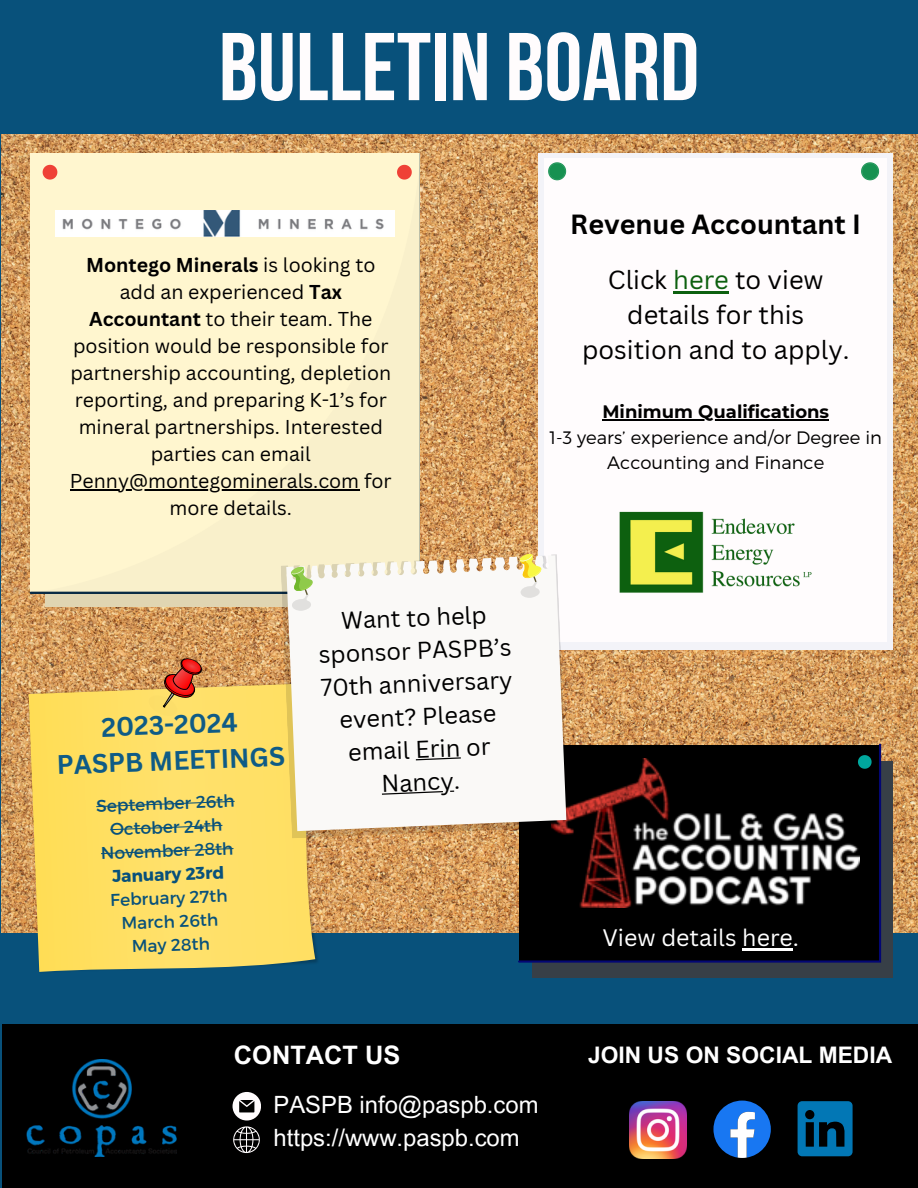
<style>
.page{position:relative;width:918px;height:1188px;background:#08517b}
.page>*{position:absolute;margin:0;border:0;box-sizing:border-box;transform-origin:0 0}
.t1{font:96px "Bebas Neue Cyrillic";color:#fffcfd}
.t2{font:700 27px "Canva Sans";color:#000}
.t3{font:700 26.1px "Canva Sans";color:#0f5b86}
.t4{font:25.5px/34.8px "Canva Sans";color:#000;text-align:center}
.t5{font:700 25.5px "Arial MT Pro";color:#fff}
.t6{font:23.85px "Arial MT Pro";color:#fff}
.t7{font:23.55px/32.8px "Canva Sans";color:#000;text-align:center}
.t8{font:23.25px "Canva Sans";color:#fff}
.t9{font:700 22.8px "Arial MT Pro";color:#fff}
.t10{font:19.5px/27px "Canva Sans";color:#000;text-align:center}
.t11{font:300 18px/24.8px "Montserrat";color:#000;text-align:center}
.t12{font:700 18px "Montserrat";color:#000}
.t13{font:17.1px "Montserrat";color:#08517b}
.t14{font:700 17.1px "Montserrat";color:#08517b}
.s1{font-weight:700}
.s2{color:#0d600f}
</style>
<div class="page">
<div style="left:2px;top:1024px;width:916px;height:163px;background:#000"></div>
<img style="left:27px;top:1059px;width:149px;height:97px">
<img style="left:629px;top:1101px;width:58px;height:58px">
<svg style="left:713px;top:1101px;width:58px;height:57px"></svg>
<svg style="left:798px;top:1101px;width:55px;height:55px"></svg>
<svg style="left:233px;top:1126px;width:27px;height:28px"></svg>
<svg style="left:233px;top:1092px;width:28px;height:28px"></svg>
<img style="left:2px;top:134px;width:916px;height:799px">
<img style="left:24px;top:678px;width:299px;height:283px">
<svg style="left:29px;top:683px;width:288px;height:289px;background:#f6d863"></svg>
<svg style="left:143px;top:656px;width:63px;height:64px;background:#dc9850"></svg>
<svg style="left:96px;top:801px;width:139px;height:6px"></svg>
<svg style="left:110px;top:825px;width:112px;height:5px"></svg>
<svg style="left:101px;top:848px;width:133px;height:6px"></svg>
<div style="left:532px;top:761px;width:361px;height:217px;background:#373f47"></div>
<div style="left:518px;top:744px;width:363px;height:219px;background:#000"></div>
<img style="left:552px;top:758px;width:308px;height:150px">
<hr style="left:742px;top:948px;width:51px;height:2px;background:#fff">
<div style="left:538px;top:154px;width:355px;height:496px;background:#f3f3f8"></div>
<div style="left:545px;top:158px;width:342px;height:484px;background:#fffcfd"></div>
<svg style="left:548px;top:162px;width:18px;height:18px"></svg>
<svg style="left:861px;top:162px;width:18px;height:18px"></svg>
<img style="left:619px;top:511px;width:193px;height:82px">
<div style="left:30px;top:154px;width:390px;height:440px;background:#fff6cf"></div>
<hr style="left:70px;top:490px;width:289px;height:1px;background:#000">
<img style="left:55px;top:211px;width:339px;height:26px">
<hr style="left:602px;top:419px;width:227px;height:1px;background:#000">
<svg style="left:281px;top:554px;width:287px;height:285px;background:#c39d61"></svg>
<svg style="left:286px;top:555px;width:280px;height:276px;background:#f5f1eb"></svg>
<svg style="left:290px;top:566px;width:24px;height:45px"></svg>
<svg style="left:519px;top:553px;width:24px;height:45px"></svg>
<svg style="left:416px;top:757px;width:45px;height:3px"></svg>
<svg style="left:382px;top:791px;width:72px;height:4px"></svg>
<hr style="left:673px;top:292px;width:56px;height:2px;background:#0d600f">
<p class="t1" style="left:219px;top:28px;width:482px">BULLETIN BOARD</p>
<p class="t10" style="left:70px;top:251px;width:323px"><span class="s1">Montego Minerals</span> is looking to add an experienced <span class="s1">Tax<br>Accountant</span> to their team. The position would be responsible for partnership accounting, depletion reporting, and preparing K-1’s for mineral partnerships. Interested parties can email<br>Penny@montegominerals.com for more details.</p>
<p class="t2" style="left:570px;top:205px;width:292px">Revenue Accountant I</p>
<p class="t4" style="left:582px;top:262px;width:269px">Click <span class="s2">here</span> to view details for this position and to apply.</p>
<p class="t12" style="left:602px;top:401px;width:228px">Minimum Qualifications</p>
<p class="t11" style="left:550px;top:424px;width:334px">1-3 years’ experience and/or Degree in<br>Accounting and Finance</p>
<p class="t7" style="left:317px;top:604px;width:195px;rotate:-2deg">Want to help sponsor PASPB’s<br>70th anniversary event? Please email Erin or<br>Nancy.</p>
<p class="t3" style="left:101px;top:709px;width:138px;rotate:-2deg">2023-2024</p>
<p class="t3" style="left:56px;top:746px;width:230px;rotate:-2deg">PASPB MEETINGS</p>
<p class="t13" style="left:96px;top:795px;width:140px;rotate:-2deg">September 26th</p>
<p class="t13" style="left:110px;top:818px;width:114px;rotate:-2deg">October 24th</p>
<p class="t13" style="left:101px;top:842px;width:134px;rotate:-2deg">November 28th</p>
<p class="t14" style="left:112px;top:865px;width:114px;rotate:-2deg">January 23rd</p>
<p class="t13" style="left:110px;top:889px;width:119px;rotate:-2deg">February 27th</p>
<p class="t13" style="left:121px;top:912px;width:98px;rotate:-2deg">March 26th</p>
<p class="t13" style="left:131px;top:935px;width:80px;rotate:-2deg">May 28th</p>
<p class="t8" style="left:602px;top:922px;width:198px">View details here.</p>
<p class="t5" style="left:234px;top:1045px;width:168px">CONTACT US</p>
<p class="t6" style="left:274px;top:1096px;width:266px">PASPB info@paspb.com</p>
<p class="t6" style="left:274px;top:1129px;width:248px">https://www.paspb.com</p>
<p class="t9" style="left:588px;top:1047px;width:306px">JOIN US ON SOCIAL MEDIA</p>
</div>
